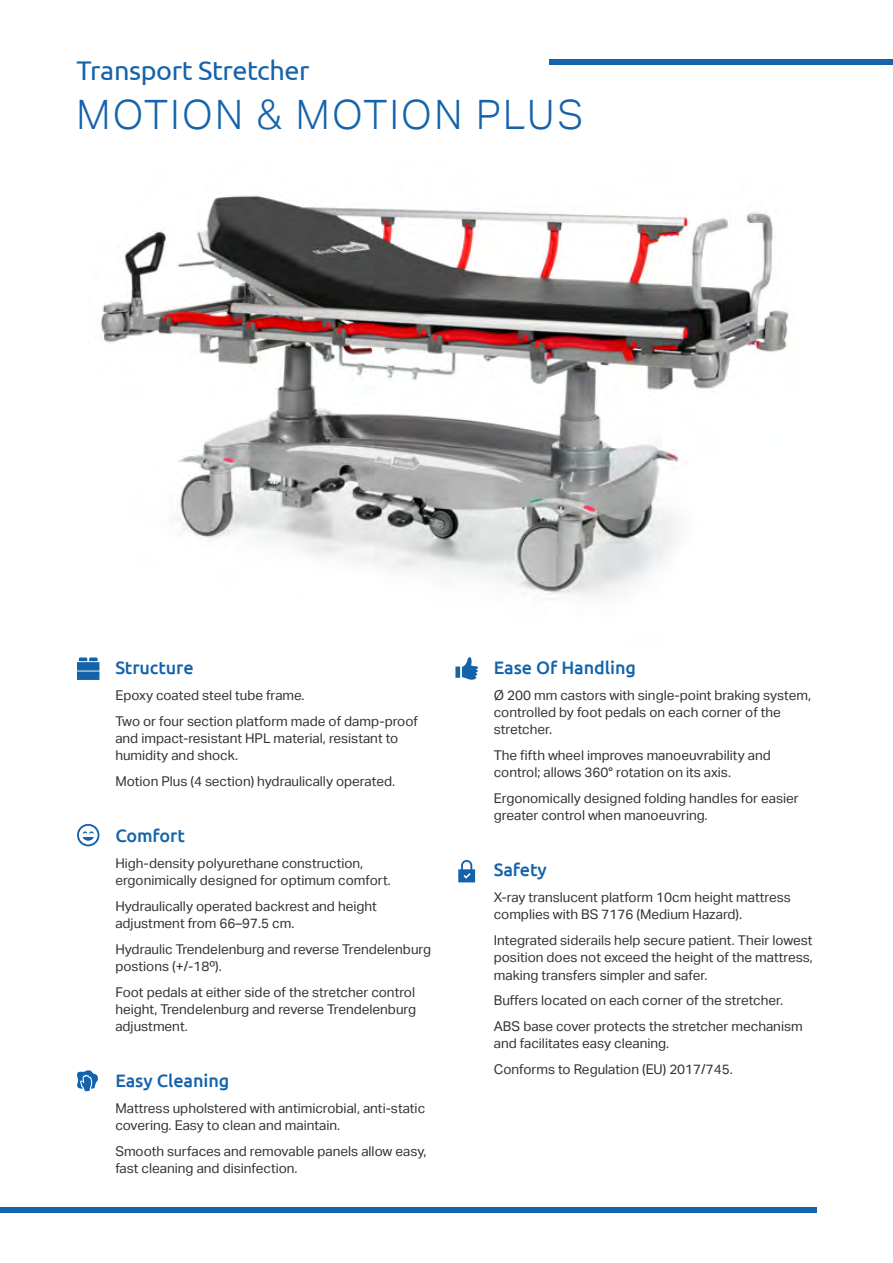
<style>
.page{position:relative;width:893px;height:1263px;background:#fff}
.page>*{position:absolute;margin:0;border:0;box-sizing:border-box;transform-origin:0 0}
.t1{font:300 40.5px "Aktiv Grotesk";letter-spacing:.06em;color:#1463ab}
.t2{font:27px "Ubuntu";letter-spacing:-.015em;color:#1463ab}
.t3{font:500 18px "Ubuntu";letter-spacing:-.005em;color:#1463ab}
.t4{font:13.5px/17.2px "Aktiv Grotesk";color:#333232}
</style>
<div class="page">
<div style="left:550px;top:60px;width:343px;height:5px;background:#1463ab"></div>
<div style="left:0;top:1208px;width:816px;height:5px;background:#1463ab"></div>
<svg style="left:77px;top:657px;width:22px;height:23px"></svg>
<svg style="left:77px;top:824px;width:22px;height:22px"></svg>
<svg style="left:77px;top:1070px;width:21px;height:21px"></svg>
<svg style="left:455px;top:657px;width:23px;height:23px"></svg>
<svg style="left:458px;top:860px;width:17px;height:22px"></svg>
<img style="left:100px;top:195px;width:689px;height:401px">
<h2 class="t2" style="left:77px;top:55px;width:235px">Transport Stretcher</h2>
<h1 class="t1" style="left:77px;top:91px;width:508px">MOTION &amp; MOTION PLUS</h1>
<h3 class="t3" style="left:115px;top:656px;width:80px">Structure</h3>
<p class="t4" style="left:115px;top:682px;width:304px;line-height:25.8px">Epoxy coated steel tube frame.<br>Two or four section platform made of damp-proof</p>
<p class="t4" style="left:115px;top:730px;width:284px">and impact-resistant HPL material, resistant to humidity and shock.</p>
<p class="t4" style="left:115px;top:773px;width:281px">Motion Plus (4 section) hydraulically operated.</p>
<h3 class="t3" style="left:115px;top:824px;width:71px">Comfort</h3>
<p class="t4" style="left:115px;top:854px;width:277px">High-density polyurethane construction, ergonimically designed for optimum comfort.</p>
<p class="t4" style="left:115px;top:897px;width:263px">Hydraulically operated backrest and height adjustment from 66–97.5 cm.</p>
<p class="t4" style="left:115px;top:940px;width:317px">Hydraulic Trendelenburg and reverse Trendelenburg postions (+/-18º).</p>
<p class="t4" style="left:115px;top:983px;width:302px;text-align:justify">Foot pedals at either side of the stretcher control height, Trendelenburg and reverse Trendelenburg adjustment.</p>
<h3 class="t3" style="left:115px;top:1069px;width:116px">Easy Cleaning</h3>
<p class="t4" style="left:115px;top:1099px;width:311px">Mattress upholstered with antimicrobial, anti-static covering. Easy to clean and maintain.</p>
<p class="t4" style="left:115px;top:1142px;width:312px">Smooth surfaces and removable panels allow easy, fast cleaning and disinfection.</p>
<h3 class="t3" style="left:494px;top:656px;width:144px">Ease Of Handling</h3>
<p class="t4" style="left:494px;top:687px;width:319px">Ø 200 mm castors with single-point braking system, controlled by foot pedals on each corner of the stretcher.</p>
<p class="t4" style="left:494px;top:747px;width:279px">The fifth wheel improves manoeuvrability and control; allows 360° rotation on its axis.</p>
<p class="t4" style="left:494px;top:790px;width:306px">Ergonomically designed folding handles for easier greater control when manoeuvring.</p>
<h3 class="t3" style="left:494px;top:858px;width:55px">Safety</h3>
<p class="t4" style="left:494px;top:889px;width:299px">X-ray translucent platform 10cm height mattress complies with BS 7176 (Medium Hazard).</p>
<p class="t4" style="left:494px;top:932px;width:320px;text-align:justify">Integrated siderails help secure patient. Their lowest position does not exceed the height of the mattress, making transfers simpler and safer.</p>
<p class="t4" style="left:494px;top:988px;width:310px;line-height:25.8px">Buffers located on each corner of the stretcher.<br>ABS base cover protects the stretcher mechanism</p>
<p class="t4" style="left:494px;top:1031px;width:240px;line-height:25.8px">and facilitates easy cleaning.<br>Conforms to Regulation (EU) 2017/745.</p>
</div>
